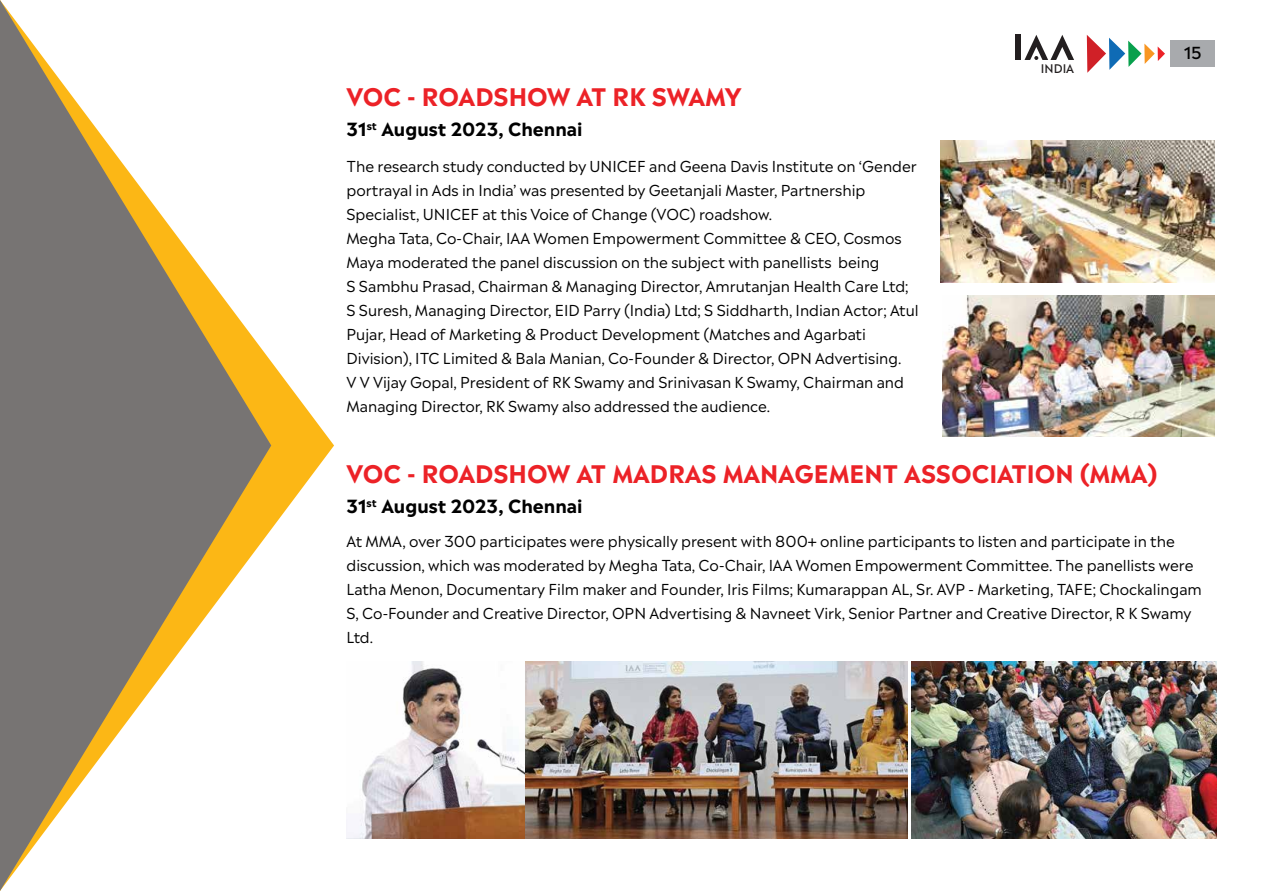
<style>
.page{position:relative;width:1269px;height:891px;background:#fff}
.page>*{position:absolute;margin:0;border:0;box-sizing:border-box;transform-origin:0 0}
.t1{font:700 24px "Madera";letter-spacing:-.005em;color:#ec2227}
.t2{font:700 18px "Madera";color:#010101}
.t3{font:500 16.5px "Madera";color:#010101}
.t4{font:15px/24px "Madera";color:#010101}
.t5{font:500 11.85px "Madera";color:#231f20}
</style>
<div class="page">
<img style="left:941px;top:141px;width:274px;height:142px">
<img style="left:943px;top:295px;width:272px;height:141px">
<img style="left:346px;top:661px;width:562px;height:178px">
<img style="left:912px;top:661px;width:304px;height:178px">
<div style="left:1015px;top:35px;width:5px;height:25px;background:#231f20"></div>
<svg style="left:1025px;top:35px;width:49px;height:25px"></svg>
<svg style="left:1087px;top:35px;width:78px;height:38px"></svg>
<div style="left:1171px;top:41px;width:44px;height:26px;background:#a8aaad"></div>
<svg style="left:271px;top:361px;width:63px;height:169px"></svg>
<svg style="left:0;top:0;width:271px;height:891px"></svg>
<h1 class="t1" style="left:346px;top:75px;width:397px">VOC - ROADSHOW AT RK SWAMY</h1>
<p class="t2" style="left:346px;top:113px;width:238px">31<sup>st</sup> August 2023, Chennai</p>
<p class="t4" style="left:346px;top:152px;width:574px">The research study conducted by UNICEF and Geena Davis Institute on ‘Gender portrayal in Ads in India’ was presented by Geetanjali Master, Partnership Specialist, UNICEF at this Voice of Change (VOC) roadshow.<br>Megha Tata, Co-Chair, IAA Women Empowerment Committee &amp; CEO, Cosmos Maya moderated the panel discussion on the subject with panellists being<br>S Sambhu Prasad, Chairman &amp; Managing Director, Amrutanjan Health Care Ltd; S Suresh, Managing Director, EID Parry (India) Ltd; S Siddharth, Indian Actor; Atul Pujar, Head of Marketing &amp; Product Development (Matches and Agarbati Division), ITC Limited &amp; Bala Manian, Co-Founder &amp; Director, OPN Advertising.<br>V V Vijay Gopal, President of RK Swamy and Srinivasan K Swamy, Chairman and Managing Director, RK Swamy also addressed the audience.</p>
<p class="t5" style="left:1041px;top:58px;width:35px">INDIA</p>
<p class="t3" style="left:1184px;top:38px;width:19px">15</p>
<h1 class="t1" style="left:346px;top:452px;width:813px">VOC - ROADSHOW AT MADRAS MANAGEMENT ASSOCIATION (MMA)</h1>
<p class="t2" style="left:346px;top:490px;width:238px">31<sup>st</sup> August 2023, Chennai</p>
<p class="t4" style="left:346px;top:527px;width:857px">At MMA, over 300 participates were physically present with 800+ online participants to listen and participate in the discussion, which was moderated by Megha Tata, Co-Chair, IAA Women Empowerment Committee. The panellists were Latha Menon, Documentary Film maker and Founder, Iris Films; Kumarappan AL, Sr. AVP - Marketing, TAFE; Chockalingam S, Co-Founder and Creative Director, OPN Advertising &amp; Navneet Virk, Senior Partner and Creative Director, R K Swamy Ltd.</p>
</div>
